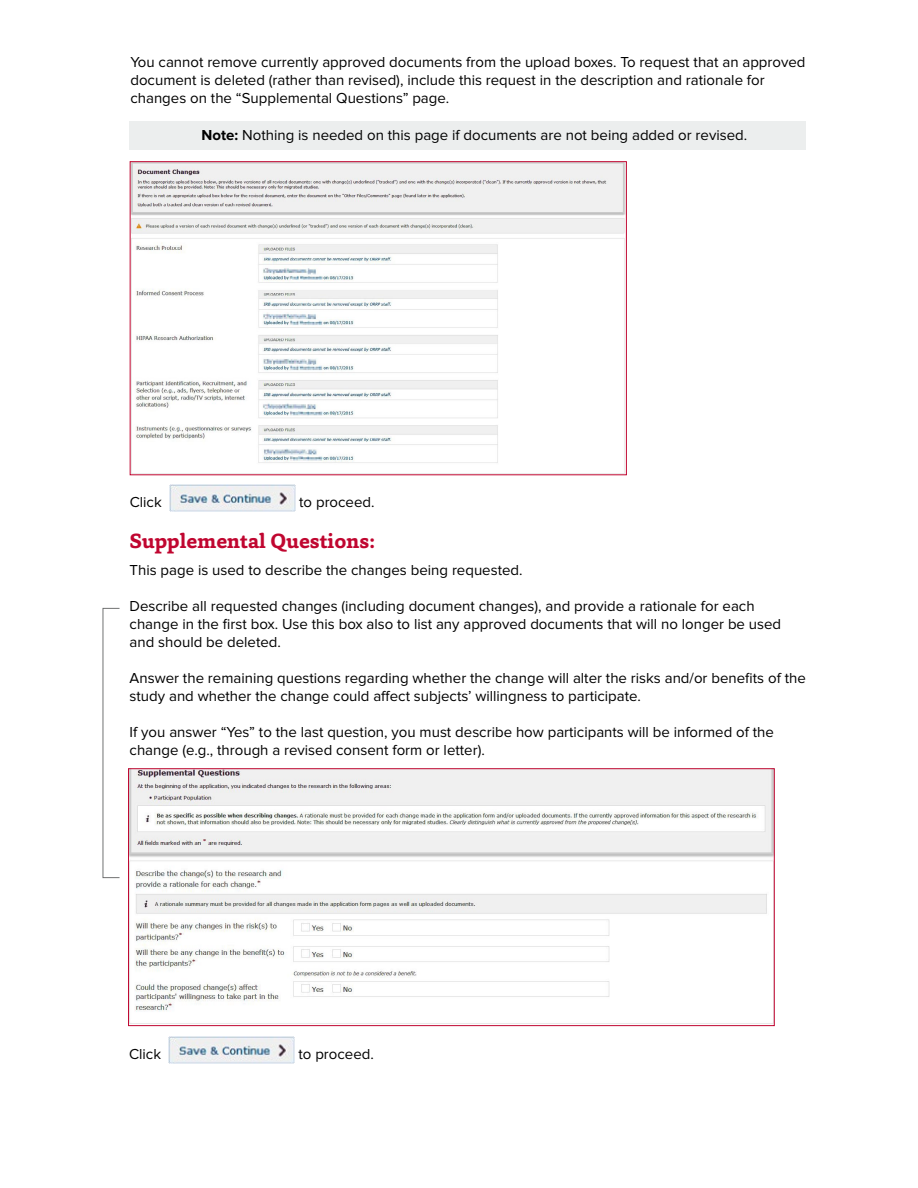
<style>
.page{position:relative;width:918px;height:1188px;background:#fff}
.page>*{position:absolute;margin:0;border:0;box-sizing:border-box;transform-origin:0 0}
.Section_Header{font:700 21px "Capita";color:#c00630}
.Body_Copy{font:15px/18px "Proxima Nova";color:#000}
.Note_Copy{font:15px "Proxima Nova";color:#000}
.s1{font-weight:700}
</style>
<div class="page">
<div style="left:130px;top:121px;width:676px;height:29px;background:#eceeee"></div>
<img style="left:132px;top:163px;width:493px;height:310px">
<div style="left:130px;top:161px;width:497px;height:314px;border:1px solid #c00630"></div>
<img style="left:170px;top:484px;width:125px;height:28px">
<img style="left:169px;top:1036px;width:126px;height:27px">
<img style="left:130px;top:770px;width:643px;height:254px">
<div style="left:128px;top:768px;width:647px;height:258px;border:1px solid #c00630"></div>
<p class="Body_Copy" style="left:130px;top:53px;width:677px">You cannot remove currently approved documents from the upload boxes. To request that an approved document is deleted (rather than revised), include this request in the description and rationale for changes on the “Supplemental Questions” page.</p>
<p class="Note_Copy" style="left:202px;top:127px;width:547px"><span class="s1">Note:</span> Nothing is needed on this page if documents are not being added or revised.</p>
<p class="Body_Copy" style="left:130px;top:493px;width:34px">Click</p>
<p class="Body_Copy" style="left:299px;top:493px;width:77px">to proceed.</p>
<p class="Section_Header" style="left:130px;top:527px;width:247px">Supplemental Questions:</p>
<p class="Body_Copy" style="left:130px;top:562px;width:395px">This page is used to describe the changes being requested.</p>
<p class="Body_Copy" style="left:130px;top:598px;width:653px">Describe all requested changes (including document changes), and provide a rationale for each change in the first box. Use this box also to list any approved documents that will no longer be used and should be deleted.</p>
<p class="Body_Copy" style="left:130px;top:670px;width:678px">Answer the remaining questions regarding whether the change will alter the risks and/or benefits of the study and whether the change could affect subjects’ willingness to participate.</p>
<p class="Body_Copy" style="left:130px;top:724px;width:646px">If you answer “Yes” to the last question, you must describe how participants will be informed of the change (e.g., through a revised consent form or letter).</p>
<p class="Body_Copy" style="left:129px;top:1045px;width:34px">Click</p>
<p class="Body_Copy" style="left:299px;top:1045px;width:77px">to proceed.</p>
</div>
